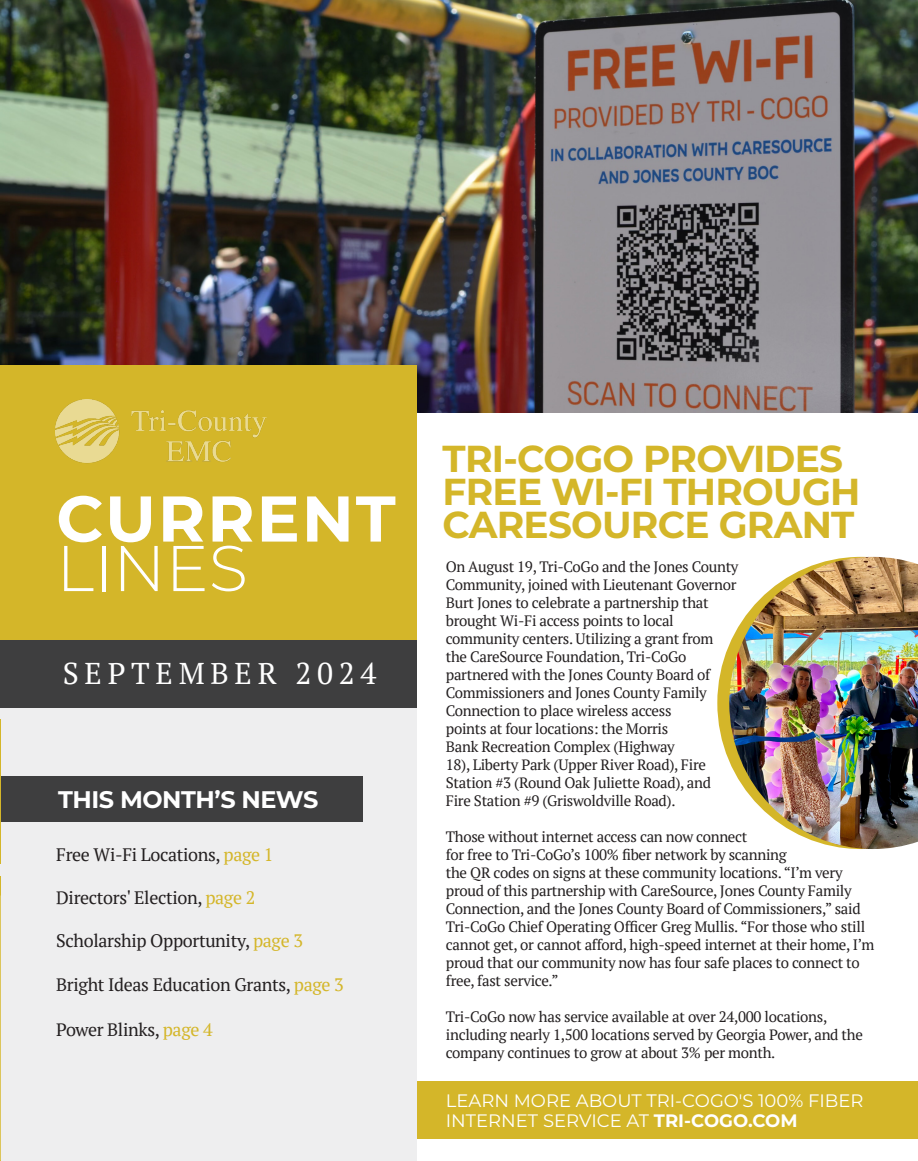
<style>
.page{position:relative;width:918px;height:1161px;background:#fff}
.page>*{position:absolute;margin:0;border:0;box-sizing:border-box;transform-origin:0 0}
.t1{font:700 64.5px/49.5px "Montserrat";letter-spacing:.03em;color:#fff}
.t2{font:700 37.5px/33px "Montserrat";letter-spacing:-.02em;color:#d4b629}
.t3{font:30px "PT Serif";letter-spacing:.19em;color:#fff}
.t4{font:700 24px "Montserrat";letter-spacing:-.02em;color:#fff}
.t5{font:18px "PT Serif";letter-spacing:-.02em;color:#231f20}
.t6{font:18px/19.5px "Montserrat";color:#fff}
.t7{font:15px/18px "PT Serif";letter-spacing:-.02em;color:#231f20}
.s1{font-weight:300}
.s2{color:#d4b629}
.s3{font-weight:700}
</style>
<div class="page">
<div style="left:356px;top:1081px;width:562px;height:58px;background:#d4b629"></div>
<img style="left:0;top:0;width:918px;height:412px">
<div style="left:0;top:708px;width:417px;height:453px;background:#eeeeef"></div>
<div style="left:0;top:365px;width:417px;height:321px;background:#d4b629"></div>
<img style="left:55px;top:399px;width:212px;height:64px">
<div style="left:0;top:641px;width:417px;height:67px;background:#3e3e3f"></div>
<div style="left:0;top:776px;width:363px;height:46px;background:#3e3e3f"></div>
<hr style="left:0;top:877px;width:1px;height:284px;background:#d4b629">
<hr style="left:0;top:720px;width:1px;height:144px;background:#d4b629">
<svg style="left:717px;top:645px;width:12px;height:115px"></svg>
<img style="left:729px;top:557px;width:189px;height:292px">
<p class="t1" style="left:56px;top:491px;width:341px">CURRENT<br><span class="s1">LINES</span></p>
<p class="t3" style="left:63px;top:654px;width:315px">SEPTEMBER 2024</p>
<p class="t4" style="left:58px;top:783px;width:262px">THIS MONTH’S NEWS</p>
<p class="t5" style="left:56px;top:843px;width:219px">Free Wi-Fi Locations, <span class="s2">page 1</span></p>
<p class="t5" style="left:56px;top:886px;width:201px">Directors' Election, <span class="s2">page 2</span></p>
<p class="t5" style="left:56px;top:929px;width:248px">Scholarship Opportunity, <span class="s2">page 3</span></p>
<p class="t5" style="left:56px;top:973px;width:289px">Bright Ideas Education Grants, <span class="s2">page 3</span></p>
<p class="t5" style="left:56px;top:1018px;width:158px">Power Blinks, <span class="s2">page 4</span></p>
<p class="t2" style="left:443px;top:440px;width:419px">TRI-COGO PROVIDES<br>FREE WI-FI THROUGH<br>CARESOURCE GRANT</p>
<p class="t7" style="left:446px;top:558px;width:294px">On August 19, Tri-CoGo and the Jones County Community, joined with Lieutenant Governor Burt Jones to celebrate a partnership that brought Wi-Fi access points to local community centers. Utilizing a grant from the CareSource Foundation, Tri-CoGo partnered with the Jones County Board of Commissioners and Jones County Family Connection to place wireless access<br>points at four locations: the Morris<br>Bank Recreation Complex (Highway<br>18), Liberty Park (Upper River Road), Fire Station #3 (Round Oak Juliette Road), and Fire Station #9 (Griswoldville Road).</p>
<p class="t7" style="left:446px;top:828px;width:430px">Those without internet access can now connect<br>for free to Tri-CoGo’s 100% fiber network by scanning<br>the QR codes on signs at these community locations. “I’m very proud of this partnership with CareSource, Jones County Family Connection, and the Jones County Board of Commissioners,” said Tri-CoGo Chief Operating Officer Greg Mullis. “For those who still cannot get, or cannot afford, high-speed internet at their home, I’m proud that our community now has four safe places to connect to free, fast service.”</p>
<p class="t7" style="left:446px;top:1008px;width:419px">Tri-CoGo now has service available at over 24,000 locations, including nearly 1,500 locations served by Georgia Power, and the company continues to grow at about 3% per month.</p>
<p class="t6" style="left:446px;top:1091px;width:419px">LEARN MORE ABOUT TRI-COGO'S 100% FIBER<br>INTERNET SERVICE AT <span class="s3">TRI-COGO.COM</span></p>
</div>
